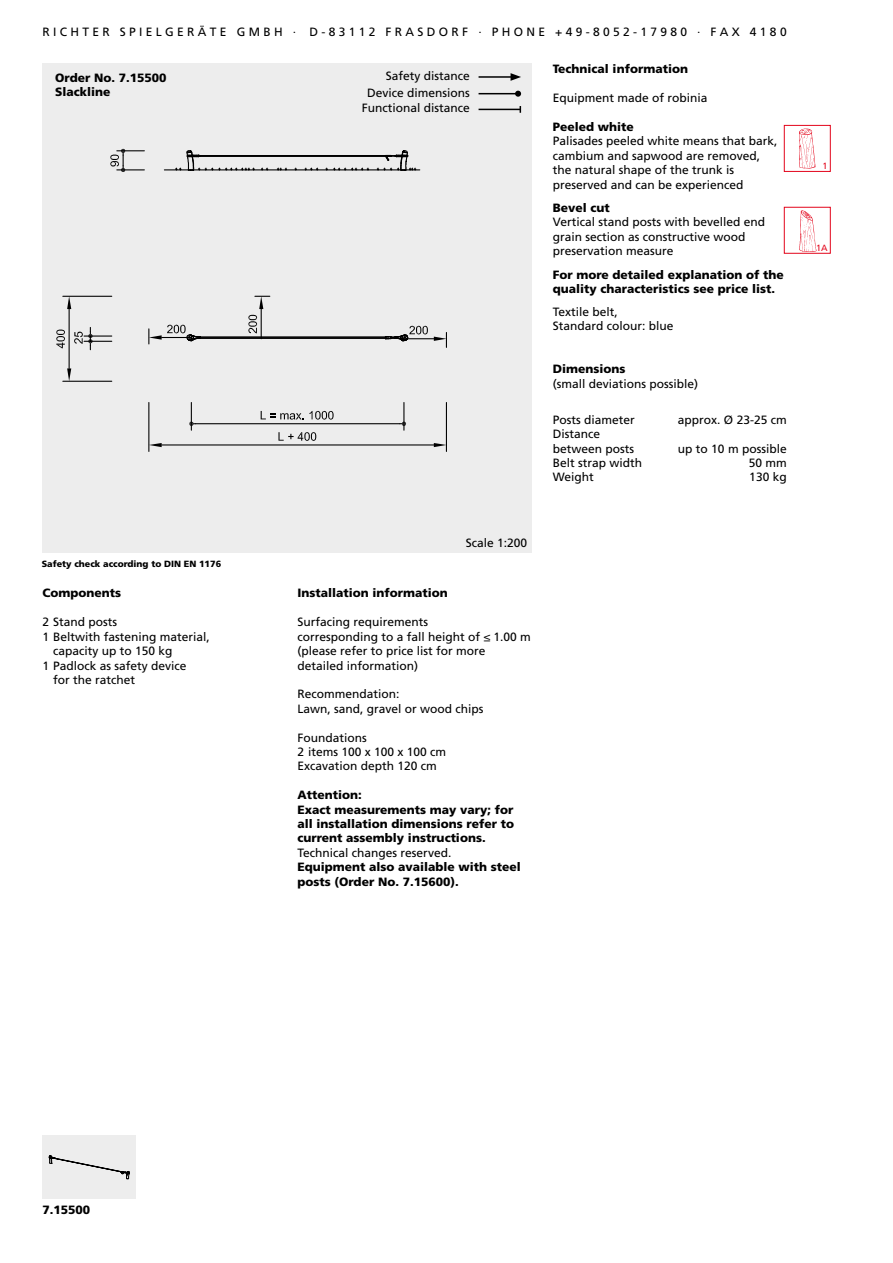
<style>
.page{position:relative;width:893px;height:1263px;background:#fff}
.page>*{position:absolute;margin:0;border:0;box-sizing:border-box;transform-origin:0 0}
.t1{font:12px/14.4px "Frutiger LT Std";color:#000}
.t2{font:900 12px/14.4px "Frutiger LT Std";color:#000}
.t3{font:900 9px "Frutiger LT Std";color:#000}
.t4{font:9px "Frutiger LT Std";color:#e3051b}
</style>
<div class="page">
<div style="left:784px;top:125px;width:47px;height:47px;border:1px solid #e3051b"></div>
<img style="left:799px;top:128px;width:17px;height:41px">
<img style="left:799px;top:210px;width:18px;height:42px">
<div style="left:784px;top:207px;width:47px;height:47px;border:1px solid #e3051b"></div>
<div style="left:43px;top:64px;width:488px;height:489px;background:#ededed"></div>
<div style="left:43px;top:1135px;width:93px;height:64px;background:#ededed"></div>
<svg style="left:49px;top:1155px;width:81px;height:25px"></svg>
<hr style="left:200px;top:155px;width:186px;height:1px;background:#000">
<hr style="left:164px;top:169px;width:256px;height:1px;background:#000">
<svg style="left:174px;top:150px;width:95px;height:21px"></svg>
<svg style="left:276px;top:167px;width:12px;height:4px"></svg>
<svg style="left:304px;top:167px;width:66px;height:4px"></svg>
<svg style="left:376px;top:150px;width:41px;height:21px"></svg>
<svg style="left:110px;top:149px;width:34px;height:23px"></svg>
<hr style="left:148px;top:402px;width:1px;height:49px;background:#000">
<hr style="left:446px;top:402px;width:1px;height:49px;background:#000">
<hr style="left:162px;top:444px;width:272px;height:1px;background:#000">
<svg style="left:149px;top:443px;width:13px;height:4px"></svg>
<svg style="left:434px;top:443px;width:12px;height:4px"></svg>
<svg style="left:278px;top:432px;width:38px;height:9px"></svg>
<hr style="left:196px;top:423px;width:204px;height:1px;background:#000">
<svg style="left:189px;top:402px;width:7px;height:28px"></svg>
<svg style="left:400px;top:402px;width:6px;height:28px"></svg>
<svg style="left:261px;top:411px;width:73px;height:9px"></svg>
<svg style="left:74px;top:327px;width:38px;height:23px"></svg>
<hr style="left:63px;top:381px;width:49px;height:1px;background:#000">
<hr style="left:63px;top:296px;width:49px;height:1px;background:#000">
<hr style="left:69px;top:309px;width:1px;height:59px;background:#000">
<svg style="left:67px;top:368px;width:4px;height:13px"></svg>
<svg style="left:67px;top:296px;width:4px;height:13px"></svg>
<svg style="left:56px;top:330px;width:9px;height:18px"></svg>
<hr style="left:261px;top:309px;width:1px;height:30px;background:#000">
<svg style="left:255px;top:296px;width:15px;height:13px"></svg>
<svg style="left:148px;top:315px;width:299px;height:33px"></svg>
<hr style="left:479px;top:76px;width:34px;height:2px;background:#000">
<svg style="left:511px;top:73px;width:10px;height:8px"></svg>
<hr style="left:479px;top:93px;width:39px;height:1px;background:#000">
<svg style="left:515px;top:91px;width:6px;height:6px"></svg>
<hr style="left:479px;top:109px;width:41px;height:1px;background:#000">
<p class="t1" style="left:43px;top:25px;width:746px">R I C H T E R S P I E L G E R Ä T E G M B H · D - 8 3 1 1 2 F R A S D O R F · P H O N E + 4 9 - 8 0 5 2 - 1 7 9 8 0 · F A X 4 1 8 0</p>
<p class="t2" style="left:55px;top:70px;width:113px">Order No. 7.15500<br>Slackline</p>
<p class="t3" style="left:42px;top:558px;width:181px">Safety check according to DIN EN 1176</p>
<p class="t2" style="left:43px;top:586px;width:80px">Components</p>
<p class="t1" style="left:43px;top:615px;width:76px">2 Stand posts</p>
<p class="t1" style="left:43px;top:629px;width:169px">1 Beltwith fastening material,</p>
<p class="t1" style="left:53px;top:644px;width:121px">capacity up to 150 kg</p>
<p class="t1" style="left:43px;top:658px;width:146px">1 Padlock as safety device</p>
<p class="t1" style="left:53px;top:673px;width:84px">for the ratchet</p>
<p class="t1" style="left:362px;top:68px;width:110px;line-height:16.2px;text-align:right">Safety distance<br>Device dimensions<br>Functional distance</p>
<p class="t1" style="left:466px;top:535px;width:63px">Scale 1:200</p>
<p class="t2" style="left:297px;top:586px;width:152px">Installation information</p>
<p class="t1" style="left:297px;top:615px;width:235px">Surfacing requirements<br>corresponding to a fall height of ≤ 1.00 m (please refer to price list for more detailed information)</p>
<p class="t1" style="left:297px;top:687px;width:188px">Recommendation:<br>Lawn, sand, gravel or wood chips</p>
<p class="t1" style="left:297px;top:730px;width:150px">Foundations<br>2 items 100 x 100 x 100 cm<br>Excavation depth 120 cm</p>
<p class="t2" style="left:297px;top:788px;width:218px">Attention:<br>Exact measurements may vary; for all installation dimensions refer to current assembly instructions.</p>
<p class="t1" style="left:297px;top:845px;width:155px">Technical changes reserved.</p>
<p class="t2" style="left:297px;top:860px;width:225px">Equipment also available with steel posts (Order No. 7.15600).</p>
<p class="t2" style="left:553px;top:61px;width:137px">Technical information</p>
<p class="t1" style="left:553px;top:90px;width:156px">Equipment made of robinia</p>
<p class="t2" style="left:553px;top:120px;width:83px">Peeled white</p>
<p class="t1" style="left:553px;top:134px;width:226px">Palisades peeled white means that bark, cambium and sapwood are removed, the natural shape of the trunk is preserved and can be experienced</p>
<p class="t2" style="left:553px;top:201px;width:59px">Bevel cut</p>
<p class="t1" style="left:553px;top:215px;width:214px">Vertical stand posts with bevelled end grain section as constructive wood preservation measure</p>
<p class="t2" style="left:553px;top:267px;width:232px">For more detailed explanation of the quality characteristics see price list.</p>
<p class="t1" style="left:553px;top:304px;width:122px">Textile belt,<br>Standard colour: blue</p>
<p class="t2" style="left:553px;top:362px;width:74px">Dimensions</p>
<p class="t1" style="left:553px;top:376px;width:147px">(small deviations possible)</p>
<p class="t1" style="left:553px;top:412px;width:84px">Posts diameter</p>
<p class="t1" style="left:678px;top:412px;width:110px">approx. Ø 23-25 cm</p>
<p class="t1" style="left:553px;top:427px;width:83px">Distance between posts</p>
<p class="t1" style="left:678px;top:441px;width:110px">up to 10 m possible</p>
<p class="t1" style="left:553px;top:456px;width:91px">Belt strap width</p>
<p class="t1" style="left:749px;top:456px;width:40px">50 mm</p>
<p class="t1" style="left:553px;top:470px;width:42px">Weight</p>
<p class="t1" style="left:749px;top:470px;width:39px">130 kg</p>
<p class="t4" style="left:822px;top:161px;width:7px">1</p>
<p class="t4" style="left:816px;top:242px;width:13px">1A</p>
<p class="t2" style="left:43px;top:1203px;width:49px">7.15500</p>
</div>
